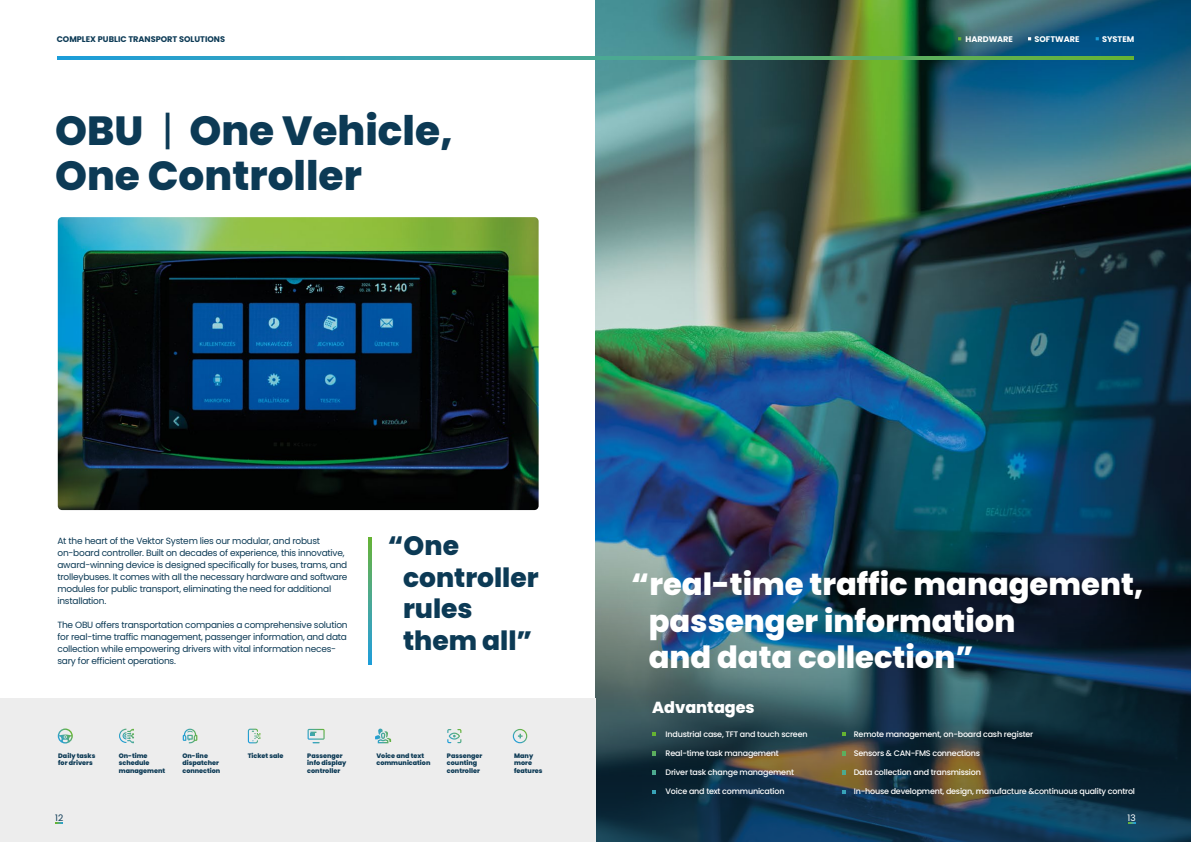
<style>
.page{position:relative;width:1191px;height:842px;background:#fff}
.page>*{position:absolute;margin:0;border:0;box-sizing:border-box;transform-origin:0 0}
.t1{font:800 40.7px/44.6px "Poppins";color:#0c3a55}
.t2{font:800 30.6px/36.4px "Poppins";color:#fff}
.t3{font:800 26.5px/31.5px "Poppins";color:#0c3a55}
.t4{font:800 16px "Poppins";color:#fff}
.t5{font:9px/12px "Poppins";letter-spacing:-.025em;color:#0c3a55}
.t6{font:9px "Poppins";color:#0c3954}
.t7{font:9px "Poppins";color:#fff}
.t8{font:700 8.2px "Poppins";color:#0c3a55}
.t9{font:700 8.2px "Poppins";color:#fff}
.t10{font:500 8px "Poppins";letter-spacing:-.025em;color:#fff}
.t11{font:800 6.4px/7.7px "Poppins";color:#0c3a55}
.s1{font-weight:400}
</style>
<div class="page">
<img style="left:595px;top:0;width:596px;height:570px">
<img style="left:595px;top:570px;width:596px;height:272px">
<div style="left:0;top:698px;width:595px;height:144px;background:#ededed"></div>
<svg style="left:57px;top:57px;width:1076px;height:3px;background:#46a88f"></svg>
<svg style="left:58px;top:728px;width:15px;height:16px"></svg>
<svg style="left:119px;top:729px;width:15px;height:14px"></svg>
<svg style="left:183px;top:729px;width:14px;height:14px"></svg>
<svg style="left:248px;top:729px;width:12px;height:14px"></svg>
<svg style="left:307px;top:729px;width:18px;height:14px"></svg>
<svg style="left:513px;top:729px;width:14px;height:14px"></svg>
<svg style="left:375px;top:729px;width:16px;height:14px"></svg>
<svg style="left:652px;top:732px;width:4px;height:4px"></svg>
<svg style="left:652px;top:752px;width:4px;height:3px"></svg>
<svg style="left:652px;top:790px;width:4px;height:4px"></svg>
<svg style="left:652px;top:771px;width:4px;height:4px"></svg>
<svg style="left:842px;top:732px;width:4px;height:4px"></svg>
<svg style="left:842px;top:752px;width:4px;height:3px"></svg>
<svg style="left:842px;top:790px;width:4px;height:4px"></svg>
<svg style="left:842px;top:771px;width:4px;height:4px"></svg>
<svg style="left:447px;top:729px;width:14px;height:14px"></svg>
<svg style="left:368px;top:537px;width:3px;height:127px"></svg>
<img style="left:58px;top:217px;width:480px;height:293px">
<p class="t8" style="left:57px;top:34px;width:170px">COMPLEX PUBLIC TRANSPORT SOLUTIONS</p>
<p class="t9" style="left:965px;top:34px;width:49px">HARDWARE</p>
<p class="t9" style="left:1034px;top:34px;width:47px">SOFTWARE</p>
<p class="t9" style="left:1102px;top:34px;width:34px">SYSTEM</p>
<h1 class="t1" style="left:55px;top:109px;width:399px">OBU <span class="s1">|</span> One Vehicle,<br>One Controller</h1>
<p class="t5" style="left:57px;top:535px;width:291px">At the heart of the Vektor System lies our modular, and robust on-board controller. Built on decades of experience, this innovative, award-winning device is designed specifically for buses, trams, and trolleybuses. It comes with all the necessary hardware and software modules for public transport, eliminating the need for additional installation.</p>
<p class="t5" style="left:57px;top:619px;width:292px">The OBU offers transportation companies a comprehensive solution for real-time traffic management, passenger information, and data collection while empowering drivers with vital information neces&shy;sary for efficient operations.</p>
<h3 class="t3" style="left:403px;top:530px;width:137px;text-indent:-15px">“One controller rules them all”</h3>
<p class="t11" style="left:58px;top:751px;width:39px">Daily tasks for drivers</p>
<p class="t11" style="left:119px;top:751px;width:48px">On-time schedule management</p>
<p class="t11" style="left:182px;top:751px;width:39px">On-line dispatcher connection</p>
<p class="t11" style="left:248px;top:751px;width:37px">Ticket sale</p>
<p class="t11" style="left:307px;top:752px;width:41px">Passenger info display controller</p>
<p class="t11" style="left:514px;top:752px;width:30px">Many more features</p>
<p class="t11" style="left:376px;top:751px;width:56px">Voice and text communication</p>
<p class="t11" style="left:447px;top:751px;width:37px">Passenger counting controller</p>
<h2 class="t2" style="left:648px;top:566px;width:496px;text-indent:-18px">“real-time traffic management, passenger information<br>and data collection”</h2>
<h3 class="t4" style="left:652px;top:698px;width:104px">Advantages</h3>
<p class="t10" style="left:665px;top:729px;width:143px">Industrial case, TFT and touch screen</p>
<p class="t10" style="left:665px;top:748px;width:115px">Real-time task management</p>
<p class="t10" style="left:665px;top:768px;width:130px">Driver task change management</p>
<p class="t10" style="left:665px;top:787px;width:120px">Voice and text communication</p>
<p class="t10" style="left:853px;top:729px;width:181px">Remote management, on-board cash register</p>
<p class="t10" style="left:853px;top:748px;width:128px">Sensors &amp; CAN-FMS connections</p>
<p class="t10" style="left:853px;top:768px;width:129px">Data collection and transmission</p>
<p class="t10" style="left:853px;top:787px;width:283px">In-house development, design, manufacture &amp;continuous quality control</p>
<p class="t6" style="left:55px;top:812px;width:10px">12</p>
<p class="t7" style="left:1127px;top:812px;width:10px">13</p>
</div>
